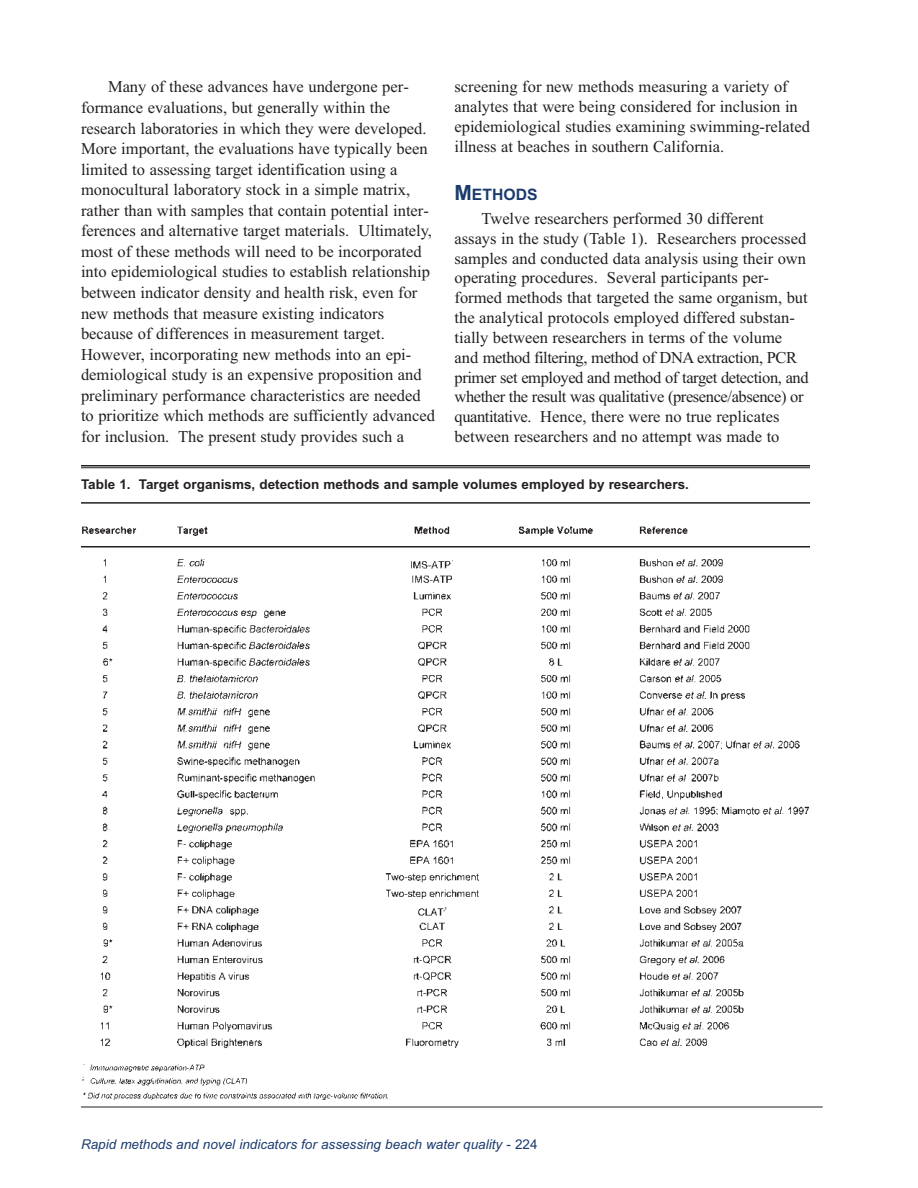
<style>
.page{position:relative;width:918px;height:1188px;background:#fff}
.page>*{position:absolute;margin:0;border:0;box-sizing:border-box;transform-origin:0 0}
.t1{font:16.5px/20.5px "Times New Roman";color:#231f20}
.t2{font:700 15.75px "Arial";color:#1b3b6e}
.t3{font:700 13.5px "Arial";color:#231f20}
.t4{font:italic 13.5px "Arial";color:#1b3b6e}
.s1{font-size:21px}
.s2{font-style:normal}
</style>
<div class="page">
<img style="left:81px;top:526px;width:741px;height:581px">
<hr style="left:81px;top:465px;width:729px;height:1px;background:#231f20">
<hr style="left:81px;top:467px;width:729px;height:1px;background:#231f20">
<hr style="left:81px;top:502px;width:729px;height:2px;background:#231f20">
<hr style="left:81px;top:546px;width:729px;height:2px;background:#231f20">
<hr style="left:81px;top:1107px;width:742px;height:1px;background:#231f20">
<p class="t1" style="left:81px;top:76px;width:356px;text-indent:27px">Many of these advances have undergone per&shy;formance evaluations, but generally within the research laboratories in which they were developed.<br>More important, the evaluations have typically been limited to assessing target identification using a monocultural laboratory stock in a simple matrix, rather than with samples that contain potential inter&shy;ferences and alternative target materials. Ultimately, most of these methods will need to be incorporated into epidemiological studies to establish relationship between indicator density and health risk, even for new methods that measure existing indicators because of differences in measurement target.<br>However, incorporating new methods into an epi&shy;demiological study is an expensive proposition and preliminary performance characteristics are needed to prioritize which methods are sufficiently advanced for inclusion. The present study provides such a</p>
<p class="t1" style="left:454px;top:77px;width:357px;line-height:19.8px">screening for new methods measuring a variety of analytes that were being considered for inclusion in epidemiological studies examining swimming-related illness at beaches in southern California.</p>
<p class="t2" style="left:454px;top:185px;width:85px"><span class="s1">M</span>ETHODS</p>
<p class="t1" style="left:455px;top:208px;width:356px;line-height:19.8px;text-indent:27px">Twelve researchers performed 30 different assays in the study (Table 1). Researchers processed samples and conducted data analysis using their own operating procedures. Several participants per&shy;formed methods that targeted the same organism, but the analytical protocols employed differed substan&shy;tially between researchers in terms of the volume and method filtering, method of DNA extraction, PCR primer set employed and method of target detection, and whether the result was qualitative (presence/absence) or quantitative. Hence, there were no true replicates between researchers and no attempt was made to</p>
<p class="t3" style="left:81px;top:476px;width:609px">Table 1. Target organisms, detection methods and sample volumes employed by researchers.</p>
<p class="t4" style="left:81px;top:1137px;width:458px">Rapid methods and novel indicators for assessing beach water quality <span class="s2">- 224</span></p>
</div>
